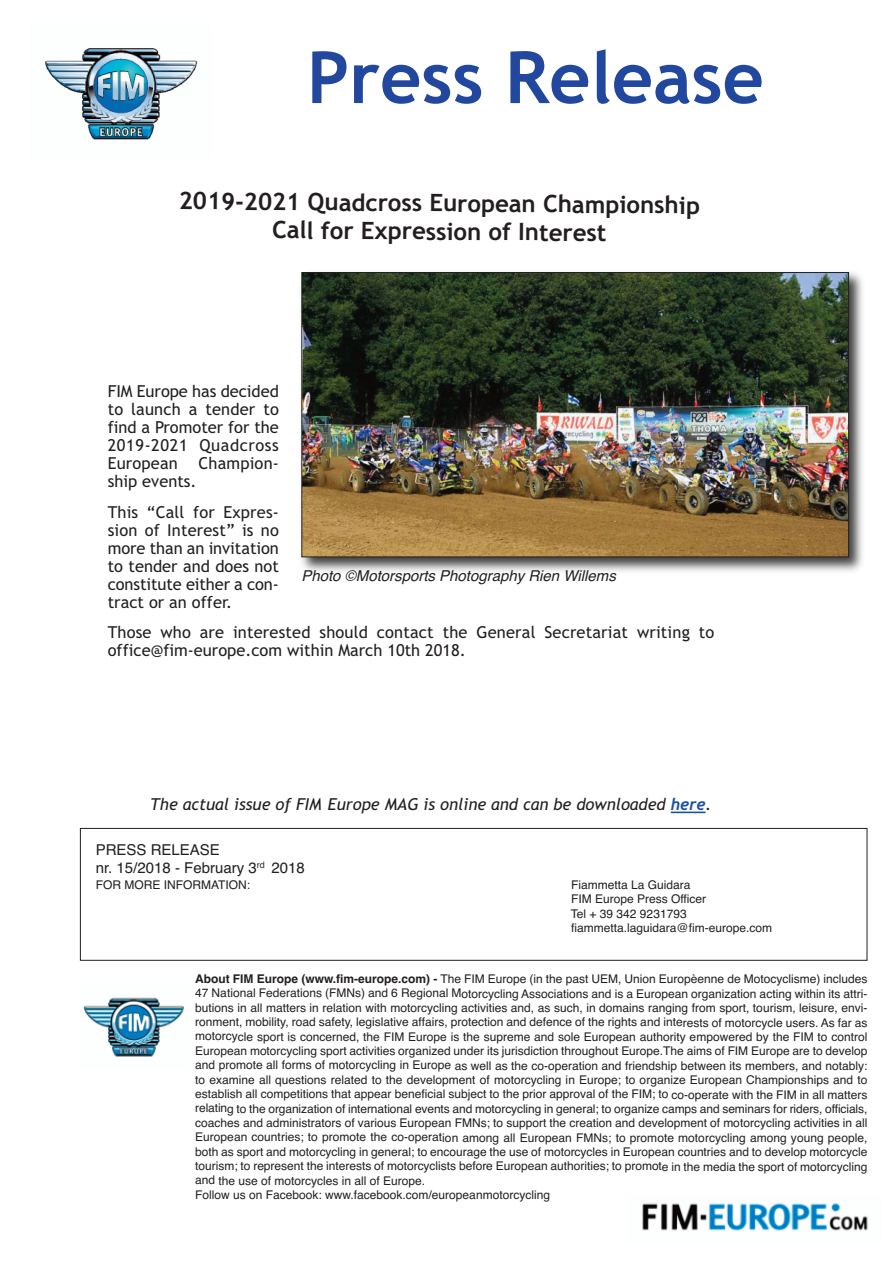
<style>
.page{position:relative;width:893px;height:1263px;background:#fff}
.page>*{position:absolute;margin:0;border:0;box-sizing:border-box;transform-origin:0 0}
.t1{font:700 72px "Trebuchet MS";color:#22479e}
.t2{font:700 24px/28.2px "Trebuchet MS";letter-spacing:-.01em;color:#231f20;text-align:center}
.t3{font:16.5px/18px "Trebuchet MS";letter-spacing:.005em;color:#231f20;text-align:justify}
.t4{font:italic 16.5px "Trebuchet MS";color:#231f20}
.t5{font:italic 15px "Helvetica";color:#231f20}
.t6{font:15px/18px "Helvetica";color:#231f20}
.t7{font:12px/14.4px "Helvetica";color:#231f20}
.s1{font-family:"Trebuchet";font-weight:700;color:#1c52a4}
.s2{font-weight:700}
</style>
<div class="page">
<img style="left:45px;top:48px;width:153px;height:92px">
<img style="left:642px;top:1202px;width:226px;height:29px">
<hr style="left:671px;top:811px;width:35px;height:2px;background:#1c52a4">
<img style="left:301px;top:272px;width:562px;height:300px">
<img style="left:303px;top:274px;width:544px;height:281px">
<div style="left:301px;top:272px;width:548px;height:285px;border:1px solid #231f20"></div>
<img style="left:83px;top:997px;width:101px;height:60px">
<div style="left:80px;top:828px;width:787px;height:133px;border:1px solid #231f20"></div>
<h1 class="t1" style="left:307px;top:36px;width:458px">Press Release</h1>
<h2 class="t2" style="left:179px;top:189px;width:523px">2019-2021 Quadcross European Championship<br>Call for Expression of Interest</h2>
<h3 class="t3" style="left:108px;top:382px;width:173px">FIM Europe has decided to launch a tender to find a Promoter for the 2019-2021 Quadcross European Champion&shy;ship events.</h3>
<h3 class="t3" style="left:108px;top:503px;width:173px">This “Call for Expres&shy;sion of Interest” is no more than an invitation to tender and does not constitute either a con&shy;tract or an offer.</h3>
<h3 class="t3" style="left:108px;top:624px;width:608px">Those who are interested should contact the General Secretariat writing to office@fim-europe.com within March 10th 2018.</h3>
<p class="t5" style="left:301px;top:567px;width:316px">Photo ©Motorsports Photography Rien Willems</p>
<h3 class="t4" style="left:150px;top:795px;width:563px">The actual issue of FIM Europe MAG is online and can be downloaded <span class="s1">here</span>.</h3>
<p class="t6" style="left:96px;top:841px;width:210px">PRESS RELEASE<br>nr. 15/2018 - February 3<sup>rd</sup> 2018</p>
<p class="t7" style="left:96px;top:877px;width:156px">FOR MORE INFORMATION:</p>
<p class="t7" style="left:571px;top:877px;width:203px">Fiammetta La Guidara<br>FIM Europe Press Officer<br>Tel + 39 342 9231793 fiammetta.laguidara@fim-europe.com</p>
<p class="t7" style="left:195px;top:972px;width:674px"><span class="s2">About FIM Europe (www.fim-europe.com) -</span> The FIM Europe (in the past UEM, Union Europèenne de Motocyclisme) includes 47 National Federations (FMNs) and 6 Regional Motorcycling Associations and is a European organization acting within its attri&shy;butions in all matters in relation with motorcycling activities and, as such, in domains ranging from sport, tourism, leisure, envi&shy;ronment, mobility, road safety, legislative affairs, protection and defence of the rights and interests of motorcycle users. As far as motorcycle sport is concerned, the FIM Europe is the supreme and sole European authority empowered by the FIM to control European motorcycling sport activities organized under its jurisdiction throughout Europe.The aims of FIM Europe are to develop and promote all forms of motorcycling in Europe as well as the co-operation and friendship between its members, and notably: to examine all questions related to the development of motorcycling in Europe; to organize European Championships and to establish all competitions that appear beneficial subject to the prior approval of the FIM; to co-operate with the FIM in all matters relating to the organization of international events and motorcycling in general; to organize camps and seminars for riders, officials, coaches and administrators of various European FMNs; to support the creation and development of motorcycling activities in all European countries; to promote the co-operation among all European FMNs; to promote motorcycling among young people, both as sport and motorcycling in general; to encourage the use of motorcycles in European countries and to develop motorcycle tourism; to represent the interests of motorcyclists before European authorities; to promote in the media the sport of motorcycling and the use of motorcycles in all of Europe.<br>Follow us on Facebook: www.facebook.com/europeanmotorcycling</p>
</div>
